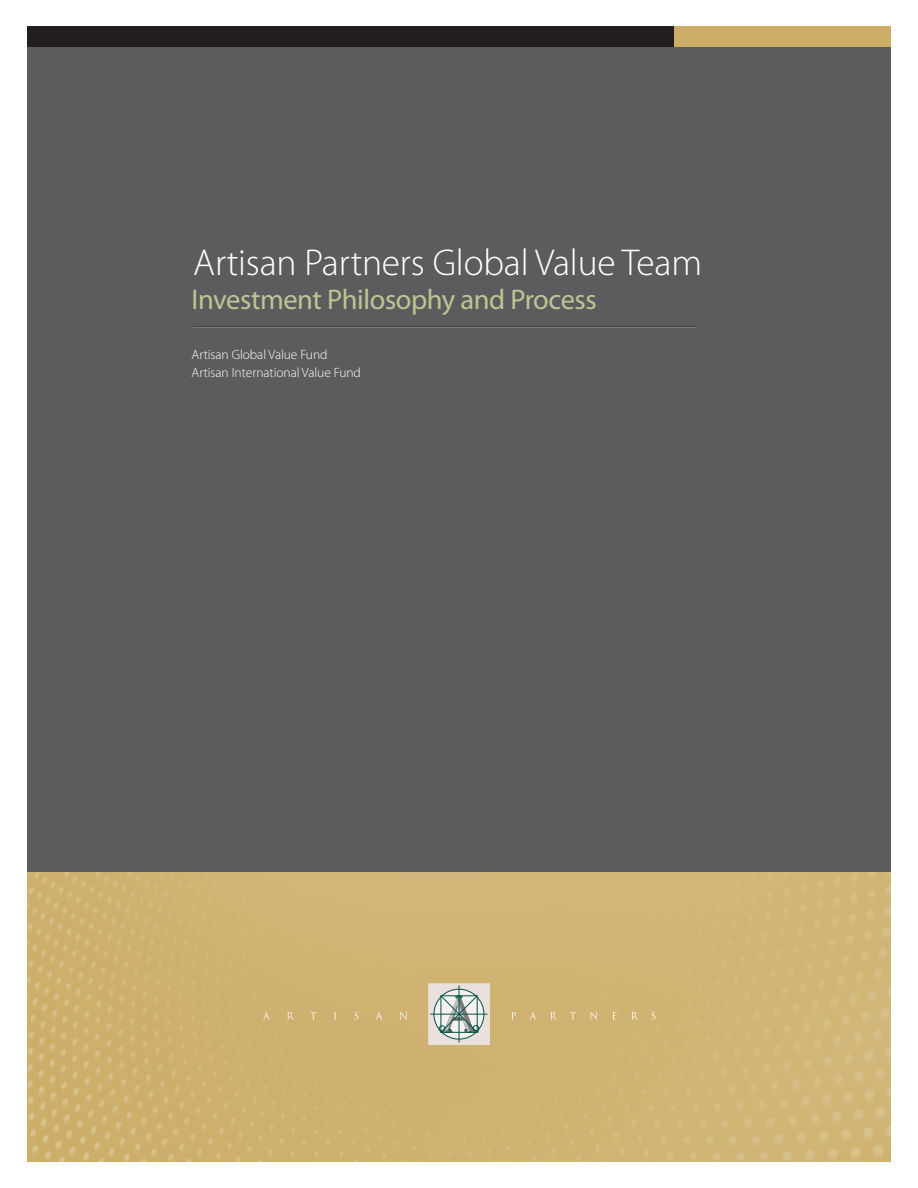
<style>
.page{position:relative;width:918px;height:1188px;background:#fff}
.page>*{position:absolute;margin:0;border:0;box-sizing:border-box;transform-origin:0 0}
.t1{font:300 37.5px "Myriad Pro";letter-spacing:-.005em;color:#fff}
.t2{font:28.5px "Myriad Pro";letter-spacing:-.015em;color:#c1c393}
.t3{font:300 13.5px/18px "Myriad Pro";letter-spacing:-.005em;color:#fff}
</style>
<div class="page">
<div style="left:27px;top:27px;width:864px;height:846px;background:#5b5c5e"></div>
<hr style="left:193px;top:327px;width:503px;height:1px;background:#8a8a8d">
<hr style="left:193px;top:326px;width:503px;height:1px;background:#404041">
<div style="left:675px;top:27px;width:216px;height:20px;background:#ccae67"></div>
<div style="left:27px;top:27px;width:647px;height:20px;background:#231f20"></div>
<img style="left:27px;top:873px;width:864px;height:289px">
<svg style="left:428px;top:983px;width:62px;height:62px"></svg>
<svg style="left:263px;top:1012px;width:7px;height:7px"></svg>
<svg style="left:287px;top:1012px;width:7px;height:7px"></svg>
<svg style="left:310px;top:1012px;width:6px;height:7px"></svg>
<svg style="left:334px;top:1012px;width:2px;height:7px"></svg>
<svg style="left:355px;top:1012px;width:3px;height:8px"></svg>
<svg style="left:375px;top:1012px;width:8px;height:7px"></svg>
<svg style="left:400px;top:1012px;width:7px;height:7px"></svg>
<svg style="left:511px;top:1012px;width:5px;height:7px"></svg>
<svg style="left:529px;top:1012px;width:8px;height:7px"></svg>
<svg style="left:550px;top:1012px;width:7px;height:7px"></svg>
<svg style="left:570px;top:1012px;width:6px;height:7px"></svg>
<svg style="left:590px;top:1012px;width:8px;height:7px"></svg>
<svg style="left:612px;top:1012px;width:5px;height:7px"></svg>
<svg style="left:631px;top:1012px;width:8px;height:7px"></svg>
<svg style="left:652px;top:1012px;width:3px;height:8px"></svg>
<h1 class="t1" style="left:193px;top:248px;width:510px">Artisan Partners Global Value Team</h1>
<h2 class="t2" style="left:192px;top:289px;width:407px">Investment Philosophy and Process</h2>
<p class="t3" style="left:192px;top:346px;width:171px">Artisan Global Value Fund<br>Artisan International Value Fund</p>
</div>
